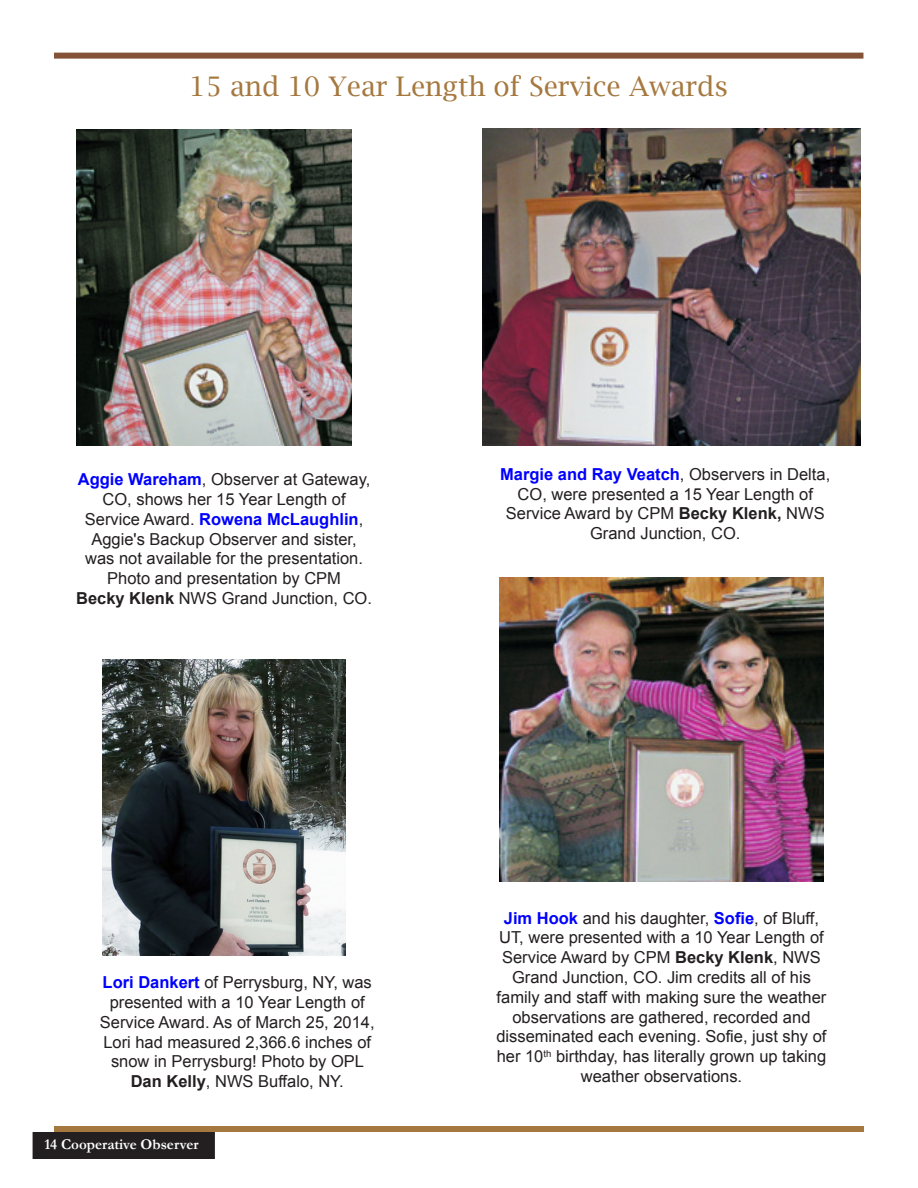
<style>
.page{position:relative;width:918px;height:1188px;background:#fff}
.page>*{position:absolute;margin:0;border:0;box-sizing:border-box;transform-origin:0 0}
.Headline{font:27px "Lucida Bright";color:#a5783f}
.cap1{font:16.5px/19.8px "Arial";color:#231f20;text-align:center}
.t1{font:700 15px "Garamond";color:#fff}
.s1{font-weight:700;color:#00f}
.s2{font-weight:700}
</style>
<div class="page">
<div style="left:33px;top:1133px;width:181px;height:25px;background:#231f20"></div>
<div style="left:33px;top:1132px;width:182px;height:27px;border:2px solid #231f20"></div>
<div style="left:54px;top:1126px;width:810px;height:6px;background:#a5783f"></div>
<div style="left:54px;top:53px;width:809px;height:6px;background:#835237"></div>
<img style="left:76px;top:130px;width:276px;height:316px">
<img style="left:483px;top:128px;width:378px;height:318px">
<img style="left:500px;top:577px;width:324px;height:305px">
<img style="left:102px;top:660px;width:243px;height:296px">
<p class="Headline" style="left:189px;top:71px;width:540px">15 and 10 Year Length of Service Awards</p>
<p class="cap1" style="left:76px;top:470px;width:297px"><span class="s1">Aggie Wareham</span>, Observer at Gateway, CO, shows her 15 Year Length of Service Award. <span class="s1">Rowena McLaughlin</span>, Aggie's Backup Observer and sister, was not available for the presentation.<br>Photo and presentation by CPM<br><span class="s2">Becky Klenk</span> NWS Grand Junction, CO.</p>
<p class="cap1" style="left:500px;top:464px;width:332px"><span class="s1">Margie and Ray Veatch</span>, Observers in Delta, CO, were presented a 15 Year Length of Service Award by CPM <span class="s2">Becky Klenk,</span> NWS Grand Junction, CO.</p>
<p class="cap1" style="left:100px;top:973px;width:276px"><span class="s1">Lori Dankert</span> of Perrysburg, NY, was presented with a 10 Year Length of Service Award. As of March 25, 2014, Lori had measured 2,366.6 inches of snow in Perrysburg! Photo by OPL <span class="s2">Dan Kelly</span>, NWS Buffalo, NY.</p>
<p class="t1" style="left:44px;top:1134px;width:156px">14 Cooperative Observer</p>
<p class="cap1" style="left:496px;top:908px;width:332px"><span class="s1">Jim Hook</span> and his daughter, <span class="s1">Sofie</span>, of Bluff, UT, were presented with a 10 Year Length of Service Award by CPM <span class="s2">Becky Klenk</span>, NWS Grand Junction, CO. Jim credits all of his family and staff with making sure the weather observations are gathered, recorded and disseminated each evening. Sofie, just shy of her 10<sup>th</sup> birthday, has literally grown up taking weather observations.</p>
</div>
